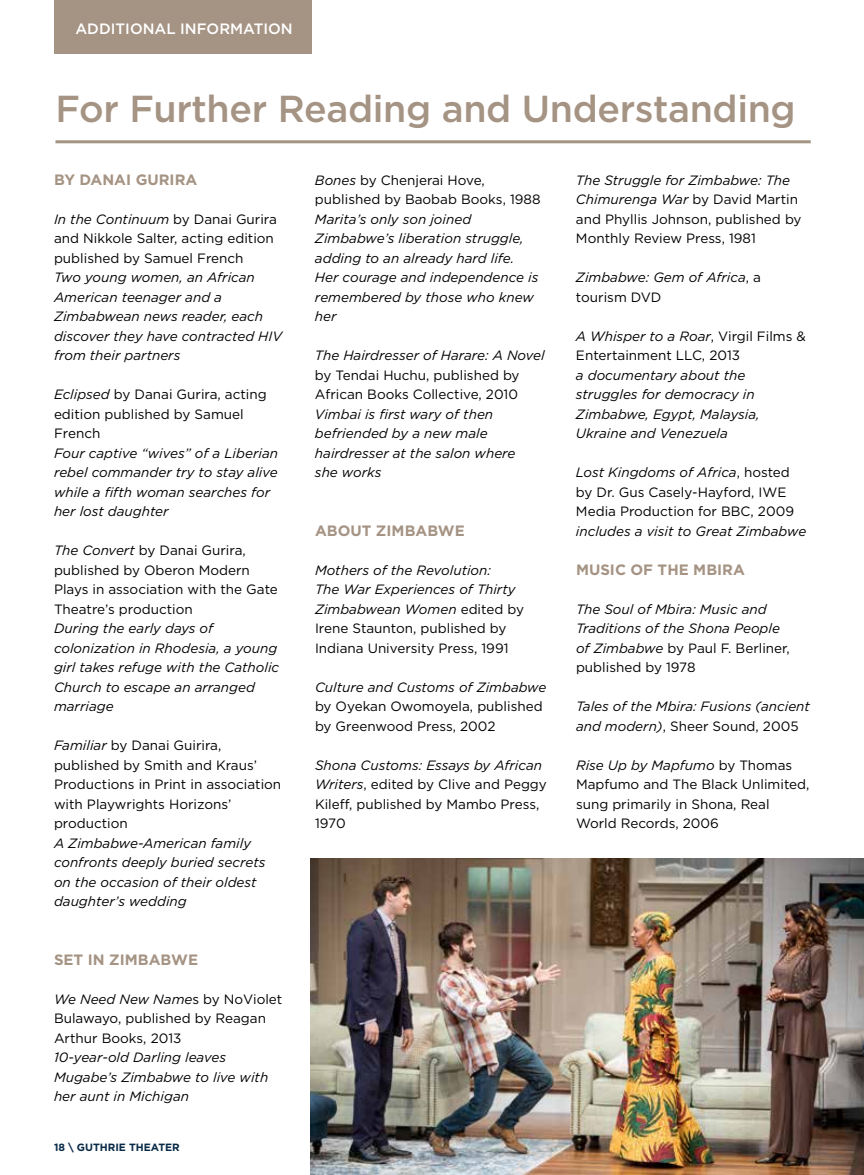
<style>
.page{position:relative;width:864px;height:1175px;background:#fff}
.page>*{position:absolute;margin:0;border:0;box-sizing:border-box;transform-origin:0 0}
.t1{font:500 37.5px "Gotham";letter-spacing:-.01em;color:#a59383}
.t2{font:700 15px "Gotham";color:#a59383}
.t3{font:500 15px "Gotham";color:#fff}
.t4{font:italic 13.5px/19.5px "Gotham";color:#000}
.t5{font:13.5px/19.5px "Gotham";color:#000}
.t6{font:700 10.5px "Gotham";color:#082a47}
.s1{font-style:italic}
.s2{font-style:normal}
</style>
<div class="page">
<div style="left:54px;top:0;width:257px;height:53px;background:#a59383"></div>
<hr style="left:56px;top:140px;width:755px;height:3px;background:#a59383">
<img style="left:310px;top:858px;width:554px;height:316px">
<p class="t3" style="left:75px;top:19px;width:219px">ADDITIONAL INFORMATION</p>
<h1 class="t1" style="left:56px;top:84px;width:742px">For Further Reading and Understanding</h1>
<p class="t2" style="left:54px;top:169px;width:145px">BY DANAI GURIRA</p>
<p class="t5" style="left:54px;top:209px;width:224px"><span class="s1">In the Continuum</span> by Danai Gurira and Nikkole Salter, acting edition published by Samuel French</p>
<p class="t4" style="left:54px;top:267px;width:230px">Two young women, an African<br>American teenager and a<br>Zimbabwean news reader, each discover they have contracted HIV from their partners</p>
<p class="t5" style="left:54px;top:384px;width:214px"><span class="s1">Eclipsed</span> by Danai Gurira, acting edition published by Samuel<br>French</p>
<p class="t4" style="left:54px;top:443px;width:226px">Four captive “wives” of a Liberian rebel commander try to stay alive while a fifth woman searches for her lost daughter</p>
<p class="t5" style="left:54px;top:540px;width:225px"><span class="s1">The Convert</span> by Danai Gurira, published by Oberon Modern<br>Plays in association with the Gate<br>Theatre’s production</p>
<p class="t4" style="left:54px;top:618px;width:227px">During the early days of colonization in Rhodesia, a young girl takes refuge with the Catholic<br>Church to escape an arranged marriage</p>
<p class="t5" style="left:54px;top:735px;width:229px"><span class="s1">Familiar</span> by Danai Guirira, published by Smith and Kraus’<br>Productions in Print in association with Playwrights Horizons’ production</p>
<p class="t4" style="left:54px;top:833px;width:213px">A Zimbabwe-American family confronts deeply buried secrets on the occasion of their oldest daughter’s wedding</p>
<p class="t2" style="left:54px;top:949px;width:146px">SET IN ZIMBABWE</p>
<p class="t5" style="left:54px;top:989px;width:230px"><span class="s1">We Need New Name</span>s by NoViolet<br>Bulawayo, published by Reagan<br>Arthur Books, 2013</p>
<p class="t4" style="left:54px;top:1047px;width:216px">10-year-old Darling leaves<br>Mugabe’s Zimbabwe to live with her aunt in Michigan</p>
<p class="t6" style="left:54px;top:1140px;width:127px">18 \ GUTHRIE THEATER</p>
<p class="t5" style="left:315px;top:170px;width:227px"><span class="s1">Bones</span> by Chenjerai Hove, published by Baobab Books, 1988</p>
<p class="t4" style="left:315px;top:209px;width:225px">Marita’s only son joined<br>Zimbabwe’s liberation struggle, adding to an already hard life.<br>Her courage and independence is remembered by those who knew her</p>
<p class="t4" style="left:315px;top:345px;width:231px">The Hairdresser of Harare: A Novel</p>
<p class="t5" style="left:315px;top:365px;width:206px">by Tendai Huchu, published by<br>African Books Collective, 2010</p>
<p class="t4" style="left:315px;top:404px;width:202px">Vimbai is first wary of then befriended by a new male hairdresser at the salon where she works</p>
<p class="t2" style="left:315px;top:520px;width:151px">ABOUT ZIMBABWE</p>
<p class="t4" style="left:315px;top:560px;width:211px">Mothers of the Revolution:<br>The War Experiences of Thirty<br>Zimbabwean Women <span class="s2">edited by<br>Irene Staunton, published by<br>Indiana University Press, 1991</span></p>
<p class="t4" style="left:315px;top:677px;width:233px">Culture and Customs of Zimbabwe</p>
<p class="t5" style="left:315px;top:696px;width:229px">by Oyekan Owomoyela, published by Greenwood Press, 2002</p>
<p class="t5" style="left:315px;top:755px;width:233px"><span class="s1">Shona Customs: Essays by African<br>Writers</span>, edited by Clive and Peggy<br>Kileff, published by Mambo Press,<br>1970</p>
<p class="t5" style="left:576px;top:170px;width:227px"><span class="s1">The Struggle for Zimbabwe: The<br>Chimurenga War</span> by David Martin and Phyllis Johnson, published by<br>Monthly Review Press, 1981</p>
<p class="t4" style="left:576px;top:267px;width:187px">Zimbabwe: Gem of Africa<span class="s2">, a tourism DVD</span></p>
<p class="t5" style="left:576px;top:326px;width:231px"><span class="s1">A Whisper to a Roar</span>, Virgil Films &amp;<br>Entertainment LLC, 2013</p>
<p class="t4" style="left:576px;top:365px;width:185px">a documentary about the struggles for democracy in<br>Zimbabwe, Egypt, Malaysia,<br>Ukraine and Venezuela</p>
<p class="t5" style="left:576px;top:462px;width:220px"><span class="s1">Lost Kingdoms of Africa</span>, hosted by Dr. Gus Casely-Hayford, IWE<br>Media Production for BBC, 2009</p>
<p class="t4" style="left:576px;top:521px;width:232px">includes a visit to Great Zimbabwe</p>
<p class="t2" style="left:576px;top:559px;width:170px">MUSIC OF THE MBIRA</p>
<p class="t4" style="left:576px;top:599px;width:215px">The Soul of Mbira: Music and<br>Traditions of the Shona People of Zimbabwe <span class="s2">by Paul F. Berliner, published by 1978</span></p>
<p class="t4" style="left:576px;top:696px;width:236px">Tales of the Mbira: Fusions (ancient and modern)<span class="s2">, Sheer Sound, 2005</span></p>
<p class="t5" style="left:576px;top:755px;width:235px"><span class="s1">Rise Up by Mapfumo</span> by Thomas<br>Mapfumo and The Black Unlimited, sung primarily in Shona, Real<br>World Records, 2006</p>
</div>
